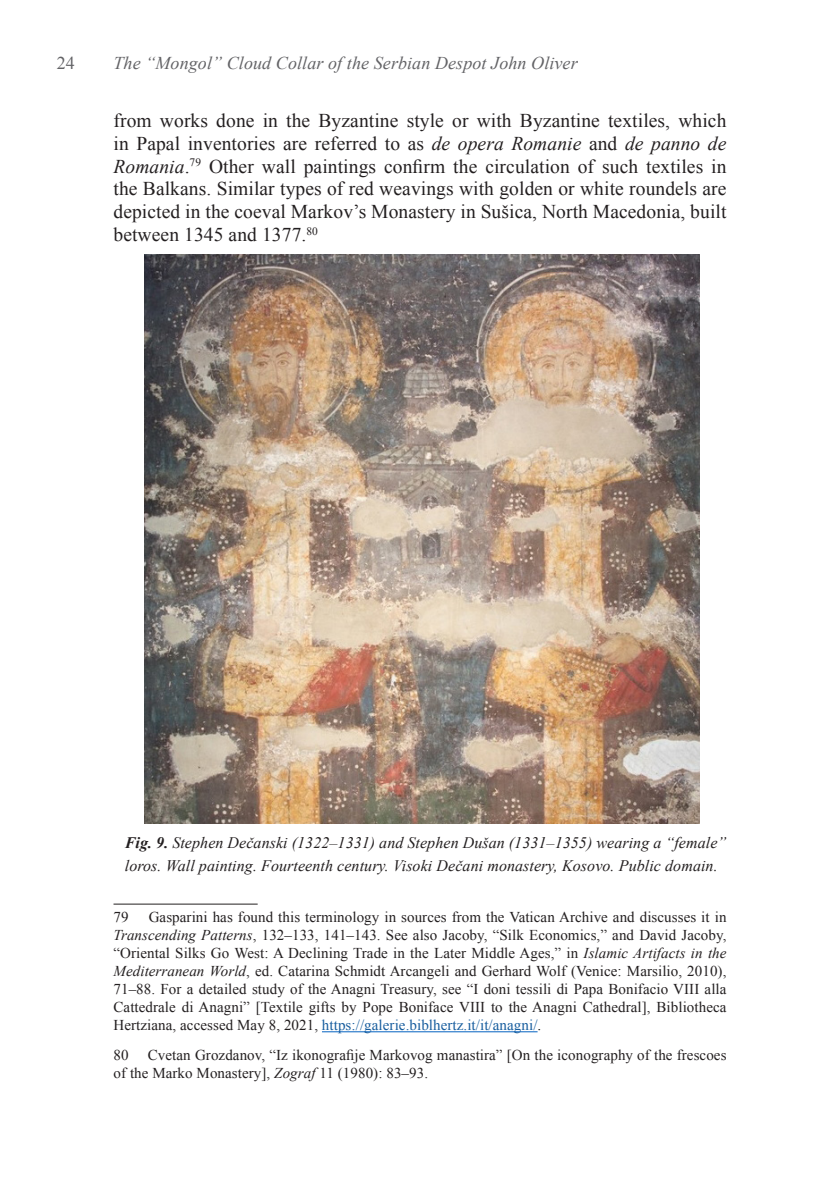
<style>
.page{position:relative;width:840px;height:1191px;background:#fff}
.page>*{position:absolute;margin:0;border:0;box-sizing:border-box;transform-origin:0 0}
.Indent_Paragraph__no{font:19.6px/22.8px "Times New Roman";letter-spacing:.005em;color:#231f20;text-align:justify}
.t1{font:italic 18px "Times New Roman";letter-spacing:.005em;color:#636366}
.t2{font:18px "Times New Roman";color:#636366}
.t3{font:italic 16px/22.8px "Times New Roman";letter-spacing:.005em;color:#231f20}
.Footnote_text__new{font:15px/18px "Times New Roman";letter-spacing:.005em;color:#231f20;text-align:justify}
.s1{font-style:italic}
.s2{font-weight:700}
.s3{color:#175d9e}
.s4{color:#000}
</style>
<div class="page">
<hr style="left:113px;top:903px;width:144px;height:1px;background:#231f20">
<hr style="left:322px;top:1031px;width:215px;height:1px;background:#0563c1">
<img style="left:145px;top:254px;width:554px;height:569px">
<p class="t2" style="left:57px;top:51px;width:20px">24</p>
<p class="t1" style="left:113px;top:51px;width:465px">The “Mongol” Cloud Collar of the Serbian Despot John Oliver</p>
<p class="Indent_Paragraph__no" style="left:113px;top:109px;width:614px">from works done in the Byzantine style or with Byzantine textiles, which in Papal inventories are referred to as <span class="s1">de opera Romanie</span> and <span class="s1">de panno de Romania</span>.<sup>79</sup> Other wall paintings confirm the circulation of such textiles in the Balkans. Similar types of red weavings with golden or white roundels are depicted in the coeval Markov’s Monastery in Sušica, North Macedonia, built between 1345 and 1377.<sup>80</sup></p>
<p class="t3" style="left:125px;top:830px;width:602px"><span class="s2">Fig. 9.</span> Stephen Dečanski (1322–1331) and Stephen Dušan (1331–1355) wearing a “female” loros. Wall painting. Fourteenth century. Visoki Dečani monastery, Kosovo. Public domain.</p>
<p class="Footnote_text__new" style="left:113px;top:908px;width:614px;text-indent:35px">Gasparini has found this terminology in sources from the Vatican Archive and discusses it in <span class="s1">Transcending Patterns</span>, 132–133, 141–143. See also Jacoby, “Silk Economics,” and David Jacoby, “Oriental Silks Go West: A Declining Trade in the Later Middle Ages,” in <span class="s1">Islamic Artifacts in the Mediterranean World</span>, ed. Catarina Schmidt Arcangeli and Gerhard Wolf (Venice: Marsilio, 2010), 71–88. For a detailed study of the Anagni Treasury, see “I doni tessili di Papa Bonifacio VIII alla Cattedrale di Anagni” [Textile gifts by Pope Boniface VIII to the Anagni Cathedral], Bibliotheca Hertziana, accessed May 8, 2021, <span class="s3">https://galerie.biblhertz.it/it/anagni/</span><span class="s4">.</span></p>
<p class="Footnote_text__new" style="left:113px;top:1045px;width:17px">80</p>
<p class="Footnote_text__new" style="left:113px;top:908px;width:17px">79</p>
<p class="Footnote_text__new" style="left:113px;top:1045px;width:614px;text-indent:34px">Cvetan Grozdanov, “Iz ikonografije Markovog manastira” [On the iconography of the frescoes of the Marko Monastery], <span class="s1">Zograf</span> 11 (1980): 83–93.</p>
</div>
